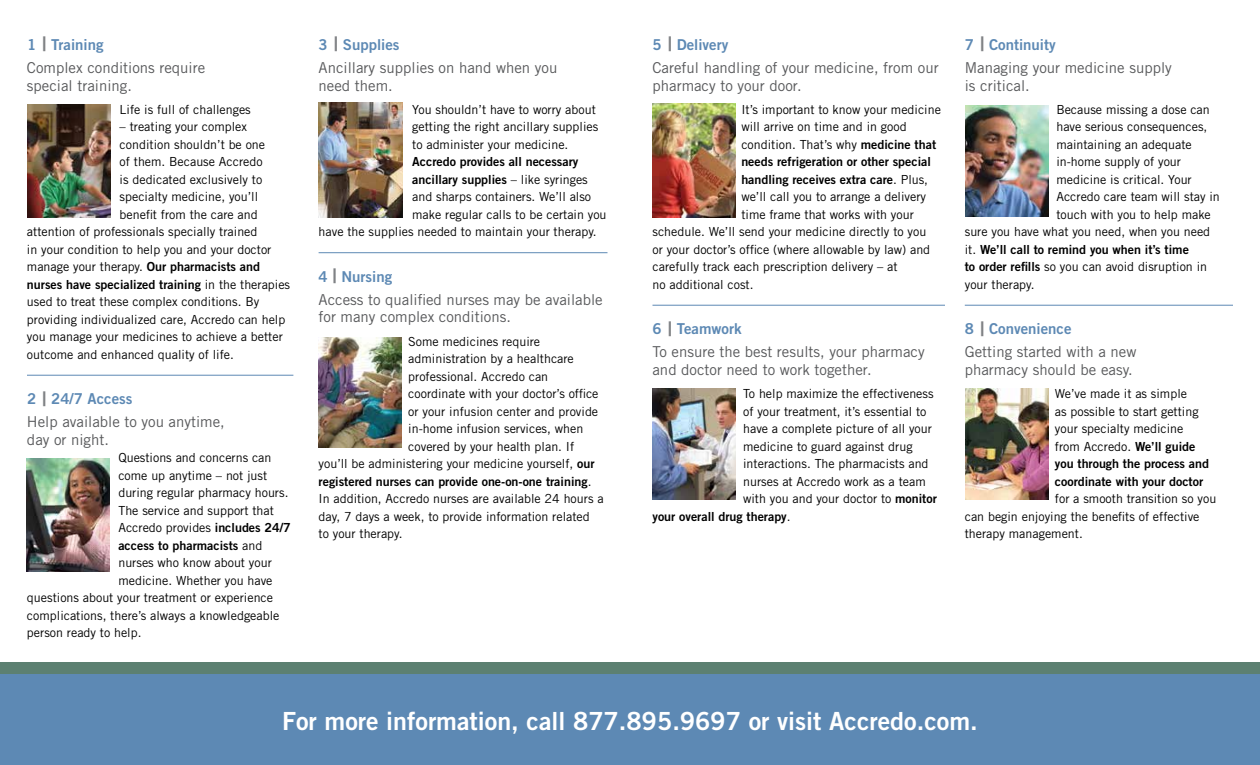
<style>
.page{position:relative;width:1260px;height:765px;background:#fff}
.page>*{position:absolute;margin:0;border:0;box-sizing:border-box;transform-origin:0 0}
.t1{font:25px "Trade Gothic Bold Two";color:#fff}
.t2{font:15px/17.5px "Trade Gothic";color:#58595b}
.t3{font:15px "Trade Gothic Bold Two";color:#5d89b4}
.t4{font:12.5px/17.5px "Trade Gothic";color:#000}
.t5{font:12.5px/17.5px "Trade Gothic Bold Two";color:#000}
.s1{font-size:20px;color:#808285}
.s2{font-family:"Trade Gothic Bold Two"}
.s3{font-family:"Trade Gothic"}
</style>
<div class="page">
<div style="left:0;top:674px;width:1260px;height:91px;background:#5d89b4"></div>
<div style="left:0;top:662px;width:1260px;height:12px;background:#5c8071"></div>
<hr style="left:27px;top:375px;width:266px;height:1px;background:#5d89b4">
<hr style="left:319px;top:252px;width:289px;height:1px;background:#5d89b4">
<hr style="left:652px;top:305px;width:293px;height:1px;background:#5d89b4">
<hr style="left:965px;top:305px;width:268px;height:1px;background:#5d89b4">
<img style="left:28px;top:104px;width:83px;height:114px">
<img style="left:26px;top:458px;width:83px;height:113px">
<img style="left:319px;top:103px;width:84px;height:114px">
<img style="left:319px;top:338px;width:82px;height:110px">
<img style="left:652px;top:104px;width:84px;height:113px">
<img style="left:652px;top:388px;width:84px;height:112px">
<img style="left:965px;top:105px;width:83px;height:112px">
<img style="left:965px;top:389px;width:83px;height:110px">
<p class="t3" style="left:27px;top:35px;width:78px">1 <span class="s1">|</span> Training</p>
<p class="t2" style="left:27px;top:59px;width:180px">Complex conditions require special training.</p>
<p class="t4" style="left:120px;top:100px;width:133px">Life is full of challenges</p>
<p class="t4" style="left:120px;top:118px;width:129px">– treating your complex</p>
<p class="t4" style="left:120px;top:135px;width:147px">condition shouldn’t be one</p>
<p class="t4" style="left:120px;top:153px;width:145px">of them. Because Accredo</p>
<p class="t4" style="left:120px;top:170px;width:144px">is dedicated exclusively to</p>
<p class="t4" style="left:120px;top:188px;width:140px">specialty medicine, you’ll</p>
<p class="t4" style="left:120px;top:205px;width:140px">benefit from the care and</p>
<p class="t4" style="left:27px;top:223px;width:232px">attention of professionals specially trained</p>
<p class="t4" style="left:27px;top:240px;width:246px">in your condition to help you and your doctor</p>
<p class="t4" style="left:27px;top:258px;width:235px">manage your therapy. <span class="s2">Our pharmacists and</span></p>
<p class="t5" style="left:27px;top:275px;width:265px">nurses have specialized training <span class="s3">in the therapies</span></p>
<p class="t4" style="left:27px;top:293px;width:260px">used to treat these complex conditions. By providing individualized care, Accredo can help you manage your medicines to achieve a better outcome and enhanced quality of life.</p>
<p class="t3" style="left:27px;top:390px;width:107px">2 <span class="s1">|</span> 24/7 Access</p>
<p class="t2" style="left:27px;top:413px;width:199px">Help available to you anytime, day or night.</p>
<p class="t4" style="left:118px;top:449px;width:174px">Questions and concerns can come up anytime – not just during regular pharmacy hours.<br>The service and support that<br>Accredo provides <span class="s2">includes 24/7</span></p>
<p class="t5" style="left:118px;top:537px;width:146px">access to pharmacists <span class="s3">and</span></p>
<p class="t4" style="left:118px;top:554px;width:155px">nurses who know about your</p>
<p class="t4" style="left:118px;top:572px;width:156px">medicine. Whether you have</p>
<p class="t4" style="left:27px;top:589px;width:248px">questions about your treatment or experience</p>
<p class="t4" style="left:27px;top:607px;width:254px">complications, there’s always a knowledgeable</p>
<p class="t4" style="left:27px;top:624px;width:116px">person ready to help.</p>
<p class="t3" style="left:319px;top:35px;width:82px">3 <span class="s1">|</span> Supplies</p>
<p class="t2" style="left:319px;top:59px;width:240px">Ancillary supplies on hand when you need them.</p>
<p class="t4" style="left:412px;top:100px;width:188px">You shouldn’t have to worry about getting the right ancillary supplies to administer your medicine.</p>
<p class="t5" style="left:412px;top:153px;width:177px">Accredo provides all necessary ancillary supplies <span class="s3">– like syringes</span></p>
<p class="t4" style="left:412px;top:188px;width:181px">and sharps containers. We’ll also</p>
<p class="t4" style="left:412px;top:205px;width:196px">make regular calls to be certain you</p>
<p class="t4" style="left:319px;top:223px;width:280px">have the supplies needed to maintain your therapy.</p>
<p class="t3" style="left:319px;top:267px;width:75px">4 <span class="s1">|</span> Nursing</p>
<p class="t2" style="left:319px;top:291px;width:286px">Access to qualified nurses may be available for many complex conditions.</p>
<p class="t4" style="left:408px;top:332px;width:133px">Some medicines require</p>
<p class="t4" style="left:408px;top:350px;width:167px">administration by a healthcare</p>
<p class="t4" style="left:408px;top:367px;width:141px">professional. Accredo can</p>
<p class="t4" style="left:408px;top:385px;width:192px">coordinate with your doctor’s office</p>
<p class="t4" style="left:408px;top:402px;width:191px">or your infusion center and provide</p>
<p class="t4" style="left:408px;top:420px;width:176px">in-home infusion services, when</p>
<p class="t4" style="left:408px;top:437px;width:167px">covered by your health plan. If</p>
<p class="t4" style="left:319px;top:455px;width:278px">you’ll be administering your medicine yourself, <span class="s2">our</span></p>
<p class="t5" style="left:319px;top:472px;width:274px">registered nurses can provide one-on-one training<span class="s3">.</span></p>
<p class="t4" style="left:319px;top:490px;width:287px">In addition, Accredo nurses are available 24 hours a day, 7 days a week, to provide information related<br>to your therapy.</p>
<p class="t3" style="left:652px;top:35px;width:77px">5 <span class="s1">|</span> Delivery</p>
<p class="t2" style="left:652px;top:59px;width:288px">Careful handling of your medicine, from our pharmacy to your door.</p>
<p class="t4" style="left:741px;top:100px;width:201px">It’s important to know your medicine will arrive on time and in good condition. That’s why <span class="s2">medicine that</span></p>
<p class="t5" style="left:741px;top:153px;width:191px">needs refrigeration or other special handling receives extra care<span class="s3">. Plus,</span></p>
<p class="t4" style="left:741px;top:188px;width:186px">we’ll call you to arrange a delivery</p>
<p class="t4" style="left:741px;top:205px;width:174px">time frame that works with your</p>
<p class="t4" style="left:652px;top:223px;width:275px">schedule. We’ll send your medicine directly to you</p>
<p class="t4" style="left:652px;top:240px;width:279px">or your doctor’s office (where allowable by law) and</p>
<p class="t4" style="left:652px;top:258px;width:247px">carefully track each prescription delivery – at</p>
<p class="t4" style="left:652px;top:275px;width:103px">no additional cost.</p>
<p class="t3" style="left:652px;top:320px;width:91px">6 <span class="s1">|</span> Teamwork</p>
<p class="t2" style="left:652px;top:343px;width:274px">To ensure the best results, your pharmacy and doctor need to work together.</p>
<p class="t4" style="left:743px;top:385px;width:195px">To help maximize the effectiveness of your treatment, it’s essential to have a complete picture of all your medicine to guard against drug interactions. The pharmacists and nurses at Accredo work as a team with you and your doctor to <span class="s2">monitor</span></p>
<p class="t5" style="left:652px;top:507px;width:140px">your overall drug therapy<span class="s3">.</span></p>
<p class="t3" style="left:965px;top:35px;width:92px">7 <span class="s1">|</span> Continuity</p>
<p class="t2" style="left:965px;top:59px;width:209px">Managing your medicine supply is critical.</p>
<p class="t4" style="left:1056px;top:100px;width:155px">Because missing a dose can</p>
<p class="t4" style="left:1056px;top:118px;width:153px">have serious consequences,</p>
<p class="t4" style="left:1056px;top:135px;width:137px">maintaining an adequate</p>
<p class="t4" style="left:1056px;top:153px;width:126px">in-home supply of your</p>
<p class="t4" style="left:1056px;top:170px;width:137px">medicine is critical. Your</p>
<p class="t4" style="left:1056px;top:188px;width:165px">Accredo care team will stay in</p>
<p class="t4" style="left:1056px;top:205px;width:156px">touch with you to help make</p>
<p class="t4" style="left:965px;top:223px;width:247px">sure you have what you need, when you need</p>
<p class="t5" style="left:965px;top:240px;width:226px"><span class="s3">it.</span> We’ll call to remind you when it’s time</p>
<p class="t4" style="left:965px;top:258px;width:244px"><span class="s2">to order refills</span> so you can avoid disruption in your therapy.</p>
<p class="t3" style="left:965px;top:320px;width:108px">8 <span class="s1">|</span> Convenience</p>
<p class="t2" style="left:965px;top:343px;width:173px">Getting started with a new pharmacy should be easy.</p>
<p class="t4" style="left:1055px;top:385px;width:145px">We’ve made it as simple as possible to start getting your specialty medicine from Accredo. <span class="s2">We’ll guide</span></p>
<p class="t5" style="left:1055px;top:455px;width:156px">you through the process and coordinate with your doctor</p>
<p class="t4" style="left:965px;top:490px;width:253px;text-indent:90px">for a smooth transition so you can begin enjoying the benefits of effective therapy management.</p>
<h1 class="t1" style="left:282px;top:705px;width:697px">For more information, call 877.895.9697 or visit Accredo.com.</h1>
</div>
